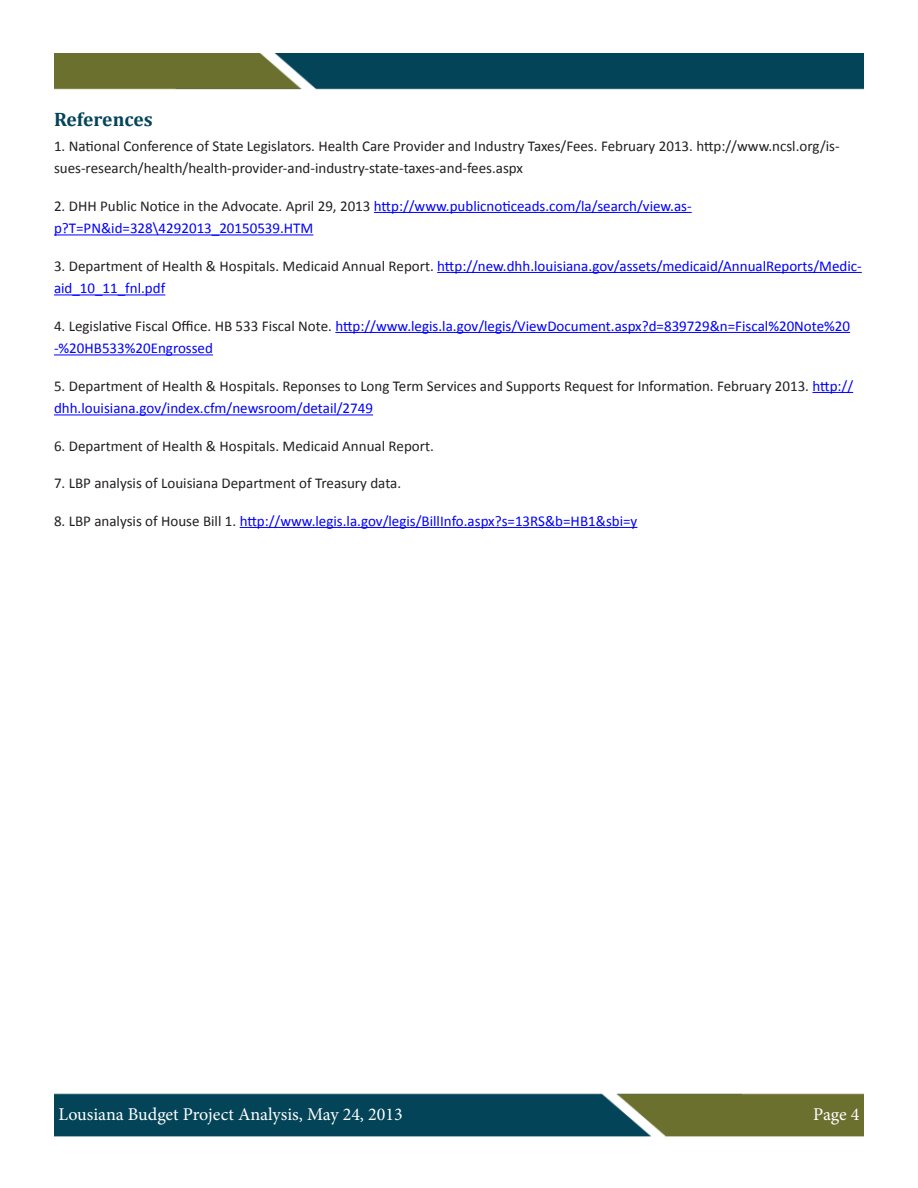
<style>
.page{position:relative;width:918px;height:1188px;background:#fff}
.page>*{position:absolute;margin:0;border:0;box-sizing:border-box;transform-origin:0 0}
.t1{font:700 19.5px "Cambria";color:#034458}
.t2{font:18px "Minion Pro";letter-spacing:-.005em;color:#fff}
.Endnote_text{font:15px/22.5px "Calibri";color:#00f}
.Endnote_text-2{font:15px/22.5px "Calibri";color:#231f20}
.s1{color:#231f20}
.s2{color:#00f}
</style>
<div class="page">
<hr style="left:374px;top:212px;width:318px;height:1px;background:#00f">
<hr style="left:54px;top:234px;width:259px;height:1px;background:#00f">
<hr style="left:437px;top:272px;width:425px;height:1px;background:#00f">
<hr style="left:54px;top:294px;width:111px;height:1px;background:#00f">
<hr style="left:335px;top:332px;width:515px;height:1px;background:#00f">
<hr style="left:54px;top:354px;width:159px;height:1px;background:#00f">
<hr style="left:812px;top:392px;width:41px;height:1px;background:#00f">
<hr style="left:54px;top:414px;width:319px;height:1px;background:#00f">
<hr style="left:240px;top:527px;width:397px;height:1px;background:#00f">
<img style="left:54px;top:53px;width:810px;height:37px">
<img style="left:54px;top:1093px;width:810px;height:44px">
<p class="t1" style="left:54px;top:106px;width:100px">References</p>
<p class="Endnote_text-2" style="left:54px;top:135px;width:787px">1. National Conference of State Legislators. Health Care Provider and Industry Taxes/Fees. February 2013. http://www.ncsl.org/is&shy;sues-research/health/health-provider-and-industry-state-taxes-and-fees.aspx</p>
<p class="Endnote_text" style="left:54px;top:195px;width:639px"><span class="s1">2. DHH Public Notice in the Advocate. April 29, 2013</span> http://www.publicnoticeads.com/la/search/view.as&shy;p?T=PN&amp;id=328\4292013_20150539.HTM</p>
<p class="Endnote_text" style="left:54px;top:255px;width:809px"><span class="s1">3. Department of Health &amp; Hospitals. Medicaid Annual Report.</span> http://new.dhh.louisiana.gov/assets/medicaid/AnnualReports/Medic&shy;aid_10_11_fnl.pdf</p>
<p class="Endnote_text" style="left:54px;top:315px;width:798px"><span class="s1">4. Legislative Fiscal Office. HB 533 Fiscal Note.</span> http://www.legis.la.gov/legis/ViewDocument.aspx?d=839729&amp;n=Fiscal%20Note%20 -%20HB533%20Engrossed</p>
<p class="Endnote_text-2" style="left:54px;top:375px;width:801px">5. Department of Health &amp; Hospitals. Reponses to Long Term Services and Supports Request for Information. February 2013. <span class="s2">http:// dhh.louisiana.gov/index.cfm/newsroom/detail/2749</span></p>
<p class="Endnote_text-2" style="left:54px;top:435px;width:381px">6. Department of Health &amp; Hospitals. Medicaid Annual Report.</p>
<p class="Endnote_text-2" style="left:54px;top:472px;width:349px">7. LBP analysis of Louisiana Department of Treasury data.</p>
<p class="Endnote_text" style="left:54px;top:510px;width:585px"><span class="s1">8. LBP analysis of House Bill 1.</span> http://www.legis.la.gov/legis/BillInfo.aspx?s=13RS&amp;b=HB1&amp;sbi=y</p>
<p class="t2" style="left:58px;top:1102px;width:346px">Lousiana Budget Project Analysis, May 24, 2013</p>
<p class="t2" style="left:813px;top:1102px;width:48px">Page 4</p>
</div>
